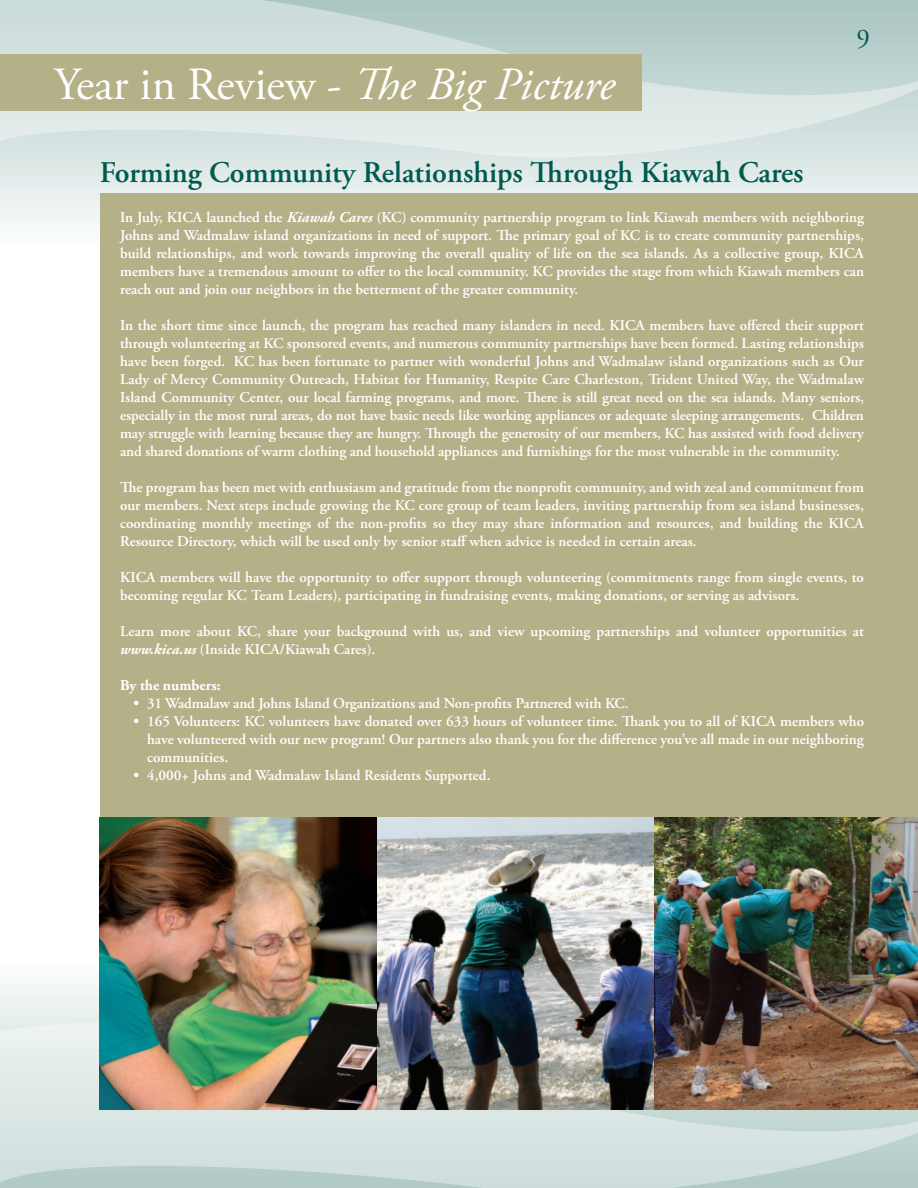
<style>
.page{position:relative;width:918px;height:1188px;background:#fff}
.page>*{position:absolute;margin:0;border:0;box-sizing:border-box;transform-origin:0 0}
.t1{font:46.05px "Adobe Garamond Pro";color:#fff}
.t2{font:600 30px "Adobe Garamond Pro";color:#005b4f}
.t3{font:27px "Adobe Garamond Pro";color:#005b4f}
.t4{font:600 15px/18px "Adobe Garamond Pro";color:#fff;text-align:justify}
.t5{font:700 15px "Adobe Garamond Pro";color:#fff}
.s1{font-style:italic}
.s2{font-weight:700;font-style:italic}
</style>
<div class="page">
<svg style="left:0;top:937px;width:100px;height:82px"></svg>
<svg style="left:0;top:0;width:918px;height:221px"></svg>
<svg style="left:0;top:1019px;width:918px;height:169px;fill:#d5e2e1"></svg>
<div style="left:0;top:54px;width:641px;height:56px;background:#b4b087"></div>
<div style="left:100px;top:194px;width:818px;height:829px;background:#b4b087"></div>
<img style="left:100px;top:817px;width:818px;height:293px">
<p class="t1" style="left:54px;top:57px;width:562px">Year in Review - <span class="s1">The Big Picture</span></p>
<p class="t2" style="left:100px;top:155px;width:705px">Forming Community Relationships Through Kiawah Cares</p>
<p class="t3" style="left:856px;top:22px;width:15px">9</p>
<p class="t4" style="left:120px;top:208px;width:745px">In July, KICA launched the <span class="s2">Kiawah Cares</span> (KC) community partnership program to link Kiawah members with neighboring Johns and Wadmalaw island organizations in need of support. The primary goal of KC is to create community partnerships, build relationships, and work towards improving the overall quality of life on the sea islands. As a collective group, KICA members have a tremendous amount to offer to the local community. KC provides the stage from which Kiawah members can reach out and join our neighbors in the betterment of the greater community.</p>
<p class="t4" style="left:120px;top:316px;width:745px">In the short time since launch, the program has reached many islanders in need. KICA members have offered their support through volunteering at KC sponsored events, and numerous community partnerships have been formed. Lasting relationships have been forged. KC has been fortunate to partner with wonderful Johns and Wadmalaw island organizations such as Our Lady of Mercy Community Outreach, Habitat for Humanity, Respite Care Charleston, Trident United Way, the Wadmalaw Island Community Center, our local farming programs, and more. There is still great need on the sea islands. Many seniors, especially in the most rural areas, do not have basic needs like working appliances or adequate sleeping arrangements. Children may struggle with learning because they are hungry. Through the generosity of our members, KC has assisted with food delivery and shared donations of warm clothing and household appliances and furnishings for the most vulnerable in the community.</p>
<p class="t4" style="left:120px;top:478px;width:745px">The program has been met with enthusiasm and gratitude from the nonprofit community, and with zeal and commitment from our members. Next steps include growing the KC core group of team leaders, inviting partnership from sea island businesses, coordinating monthly meetings of the non-profits so they may share information and resources, and building the KICA Resource Directory, which will be used only by senior staff when advice is needed in certain areas.</p>
<p class="t4" style="left:120px;top:568px;width:745px">KICA members will have the opportunity to offer support through volunteering (commitments range from single events, to becoming regular KC Team Leaders), participating in fundraising events, making donations, or serving as advisors.</p>
<p class="t4" style="left:120px;top:622px;width:745px">Learn more about KC, share your background with us, and view upcoming partnerships and volunteer opportunities at <span class="s2">www.kica.us</span> (Inside KICA/Kiawah Cares).</p>
<p class="t5" style="left:120px;top:676px;width:102px">By the numbers:</p>
<p class="t4" style="left:134px;top:694px;width:497px">• 31 Wadmalaw and Johns Island Organizations and Non-profits Partnered with KC.</p>
<p class="t4" style="left:147px;top:712px;width:718px;text-indent:-14px">• 165 Volunteers: KC volunteers have donated over 633 hours of volunteer time. Thank you to all of KICA members who have volunteered with our new program! Our partners also thank you for the difference you’ve all made in our neighboring communities.</p>
<p class="t4" style="left:134px;top:766px;width:358px">• 4,000+ Johns and Wadmalaw Island Residents Supported.</p>
</div>
